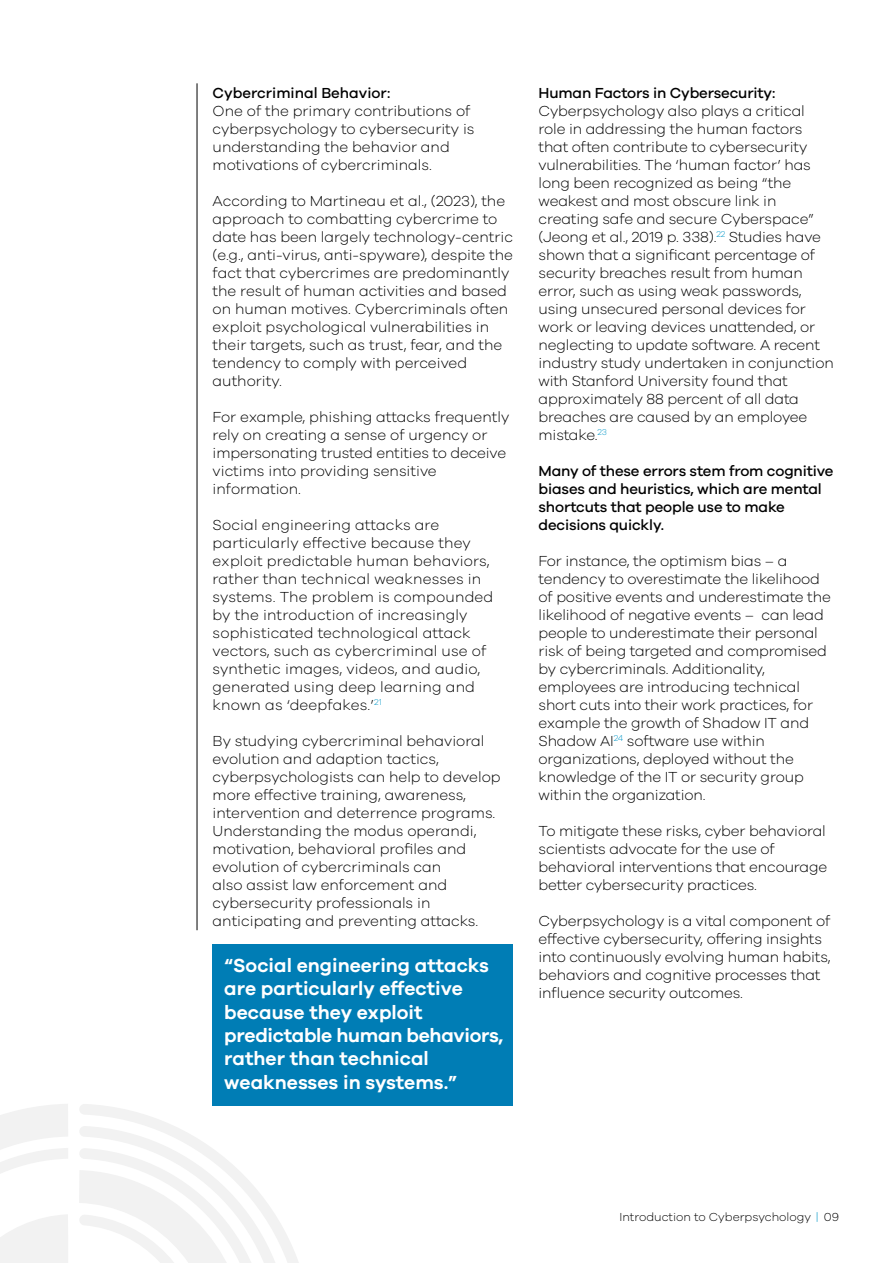
<style>
.page{position:relative;width:893px;height:1263px;background:#fff}
.page>*{position:absolute;margin:0;border:0;box-sizing:border-box;transform-origin:0 0}
.t1{font:600 19.5px/23.4px "Galano Grotesque";color:#fff}
.t2{font:300 15px/18px "Galano Grotesque";letter-spacing:-.01em;color:#000}
.t3{font:300 15px/18px "Galano Grotesque";letter-spacing:.01em;color:#000}
.t4{font:500 15px/18px "Galano Grotesque";letter-spacing:-.01em;color:#000}
.t5{font:300 12px "Galano Grotesque";color:#000}
.t6{font:300 8.7px "Galano Grotesque";color:#0096c7}
.s1{font-size:15px;color:#000}
.s2{color:#0096c7}
</style>
<div class="page">
<hr style="left:197px;top:83px;width:1px;height:847px;background:#000">
<svg style="left:79px;top:1104px;width:220px;height:159px"></svg>
<svg style="left:0;top:1104px;width:68px;height:159px"></svg>
<div style="left:213px;top:944px;width:300px;height:162px;background:#007db5"></div>
<p class="t4" style="left:213px;top:84px;width:179px">Cybercriminal Behavior:</p>
<p class="t2" style="left:213px;top:102px;width:263px">One of the primary contributions of cyberpsychology to cybersecurity is understanding the behavior and motivations of cybercriminals.</p>
<p class="t2" style="left:213px;top:192px;width:302px">According to Martineau et al., (2023 ,) the approach to combatting cybercrime to date has been largely technology-centric<br>g.e( ., anti-virus, anti-spyware ,) despite the fact that cybercrimes are predominantly the result of human activities and based on human motives. Cybercriminals often exploit psychological vulnerabilities in their targets, such as trust, fear, and the tendency to comply with perceived authority.</p>
<p class="t2" style="left:213px;top:408px;width:298px">For example, phishing attacks frequently rely on creating a sense of urgency or impersonating trusted entities to deceive victims into providing sensitive information.</p>
<p class="t3" style="left:213px;top:516px;width:282px">Social engineering attacks are particularly effective because they exploit predictable human behaviors, rather than technical weaknesses in systems. The problem is compounded by the introduction of increasingly sophisticated technological attack vectors, such as cybercriminal use of synthetic images, videos, and audio, generated using deep learning and</p>
<p class="t6" style="left:367px;top:697px;width:16px">2 1<span class="s1">‘.</span></p>
<p class="t3" style="left:213px;top:696px;width:156px">known as ‘deepfakes</p>
<p class="t2" style="left:213px;top:732px;width:289px">By studying cybercriminal behavioral evolution and adaption tactics, cyberpsychologists can help to develop more effective training, awareness, intervention and deterrence programs.<br>Understanding the modus operandi, motivation, behavioral profiles and evolution of cybercriminals can<br>also assist law enforcement and cybersecurity professionals in anticipating and preventing attacks.</p>
<h1 class="t1" style="left:224px;top:953px;width:281px">“Social engineering attacks are particularly effective because they exploit predictable human behaviors, rather than technical weaknesses in systems “.</h1>
<p class="t4" style="left:539px;top:84px;width:238px">Human Factors in Cybersecurity:</p>
<p class="t2" style="left:539px;top:102px;width:268px">Cyberpsychology also plays a critical</p>
<p class="t2" style="left:539px;top:120px;width:265px">role in addressing the human factors</p>
<p class="t2" style="left:539px;top:138px;width:270px">that often contribute to cybersecurity</p>
<p class="t2" style="left:539px;top:156px;width:274px">vulnerabilities. The ‘human factor’ has</p>
<p class="t2" style="left:539px;top:174px;width:254px">long been recognized as being “the</p>
<p class="t2" style="left:539px;top:192px;width:239px">weakest and most obscure link in</p>
<p class="t2" style="left:539px;top:210px;width:277px">creating safe and secure Cyberspace“</p>
<p class="t2" style="left:729px;top:228px;width:94px">Studies have</p>
<p class="t2" style="left:539px;top:228px;width:297px">(Jeong et al., 2019 p. 338)<br>shown that a significant percentage of security breaches result from human error, such as using weak passwords, using unsecured personal devices for work or leaving devices unattended, or neglecting to update software A. recent industry study undertaken in conjunction with Stanford University found that approximately 88 percent of all data breaches are caused by an employee</p>
<p class="t6" style="left:595px;top:427px;width:14px"><span class="s1">.</span>23</p>
<p class="t6" style="left:714px;top:229px;width:13px"><span class="s1">.</span>22</p>
<p class="t2" style="left:539px;top:426px;width:58px">mistake</p>
<p class="t4" style="left:539px;top:462px;width:297px">Many of these errors stem from cognitive biases and heuristics, which are mental shortcuts that people use to make decisions quickly.</p>
<p class="t2" style="left:539px;top:552px;width:250px">For instance, the optimism bias – a</p>
<p class="t2" style="left:539px;top:570px;width:283px">tendency to overestimate the likelihood</p>
<p class="t2" style="left:539px;top:588px;width:294px">of positive events and underestimate the</p>
<p class="t2" style="left:761px;top:606px;width:64px">can lead</p>
<p class="t2" style="left:539px;top:606px;width:217px">likelihood of negative events –</p>
<p class="t2" style="left:539px;top:624px;width:281px">people to underestimate their personal</p>
<p class="t2" style="left:539px;top:642px;width:290px">risk of being targeted and compromised</p>
<p class="t2" style="left:539px;top:660px;width:228px">by cybercriminals. Additionality,</p>
<p class="t2" style="left:539px;top:678px;width:263px">employees are introducing technical</p>
<p class="t2" style="left:539px;top:696px;width:276px">short cuts into their work practices, for</p>
<p class="t2" style="left:539px;top:714px;width:272px">example the growth of Shadow IT and</p>
<p class="t2" style="left:627px;top:732px;width:139px">software use within</p>
<p class="t6" style="left:614px;top:733px;width:11px">24</p>
<p class="t2" style="left:539px;top:732px;width:267px">Shadow AI<br>organizations, deployed without the knowledge of the IT or security group within the organization.</p>
<p class="t2" style="left:539px;top:822px;width:290px">To mitigate these risks, cyber behavioral scientists advocate for the use of behavioral interventions that encourage better cybersecurity practices.</p>
<p class="t2" style="left:539px;top:912px;width:293px">Cyberpsychology is a vital component of effective cybersecurity, offering insights into continuously evolving human habits, behaviors and cognitive processes that influence security outcomes.</p>
<p class="t5" style="left:619px;top:1210px;width:221px">Introduction to Cyberpsychology <span class="s2">|</span> 09</p>
</div>
